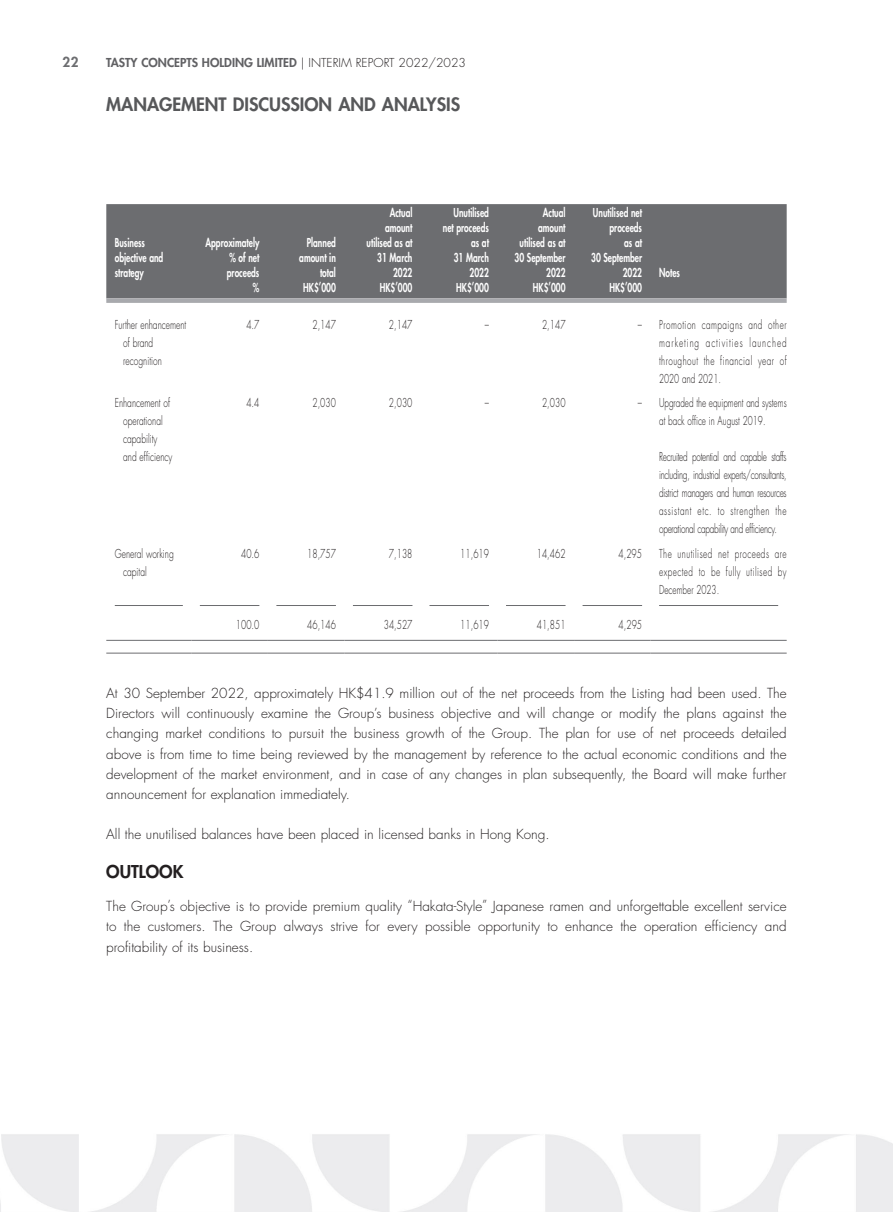
<style>
.page{position:relative;width:893px;height:1212px;background:#fff}
.page>*{position:absolute;margin:0;border:0;box-sizing:border-box;transform-origin:0 0}
.t1{font:800 18px "Futura Std";color:#57585a}
.t2{font:800 17.25px "Futura Std";color:#231f20}
.t3{font:300 13.5px/20.2px "Futura Std";color:#231f20;text-align:justify}
.t4{font:800 13.5px "Futura Std";color:#6c6d70}
.t5{font:300 12px/18px "Futura Std";color:#231f20;scale:.7 1}
.t6{font:800 12px/15px "Futura Std";color:#fff;text-align:right;scale:.7 1}
.t7{font:300 12px/18px "Futura Std";color:#231f20;text-align:justify;scale:.68 1}
.t8{font:800 12px "Futura Std";color:#616164}
.s1{font-weight:300;color:#231f20}
</style>
<div class="page">
<div style="left:106px;top:204px;width:681px;height:94px;background:#6c6d70"></div>
<svg style="left:106px;top:298px;width:681px;height:5px;background:#acacb0"></svg>
<hr style="left:115px;top:605px;width:68px;height:1px;background:#6c6d70">
<hr style="left:200px;top:605px;width:59px;height:1px;background:#6c6d70">
<hr style="left:276px;top:605px;width:60px;height:1px;background:#6c6d70">
<hr style="left:353px;top:605px;width:59px;height:1px;background:#6c6d70">
<hr style="left:429px;top:605px;width:60px;height:1px;background:#6c6d70">
<hr style="left:506px;top:605px;width:60px;height:1px;background:#6c6d70">
<hr style="left:583px;top:605px;width:59px;height:1px;background:#6c6d70">
<hr style="left:659px;top:605px;width:119px;height:1px;background:#6c6d70">
<hr style="left:106px;top:640px;width:85px;height:1px;background:#6c6d70">
<hr style="left:191px;top:640px;width:77px;height:1px;background:#6c6d70">
<hr style="left:268px;top:640px;width:76px;height:1px;background:#6c6d70">
<hr style="left:344px;top:640px;width:77px;height:1px;background:#6c6d70">
<hr style="left:421px;top:640px;width:76px;height:1px;background:#6c6d70">
<hr style="left:497px;top:640px;width:77px;height:1px;background:#6c6d70">
<hr style="left:574px;top:640px;width:77px;height:1px;background:#6c6d70">
<hr style="left:651px;top:640px;width:136px;height:1px;background:#6c6d70">
<hr style="left:106px;top:653px;width:85px;height:1px;background:#6c6d70">
<hr style="left:191px;top:653px;width:77px;height:1px;background:#6c6d70">
<hr style="left:268px;top:653px;width:76px;height:1px;background:#6c6d70">
<hr style="left:344px;top:653px;width:77px;height:1px;background:#6c6d70">
<hr style="left:421px;top:653px;width:76px;height:1px;background:#6c6d70">
<hr style="left:497px;top:653px;width:77px;height:1px;background:#6c6d70">
<hr style="left:574px;top:653px;width:77px;height:1px;background:#6c6d70">
<hr style="left:651px;top:653px;width:136px;height:1px;background:#6c6d70">
<p class="t4" style="left:62px;top:54px;width:18px">22</p>
<p class="t8" style="left:106px;top:55px;width:361px">TASTY CONCEPTS HOLDING LIMITED <span class="s1">| INTERIM REPORT 2022/2023</span></p>
<h1 class="t1" style="left:106px;top:93px;width:355px">MANAGEMENT DISCUSSION AND ANALYSIS</h1>
<p class="t6" style="left:367px;top:205px;width:67px">Actual amount utilised as at<br>31 March<br>2022</p>
<p class="t6" style="left:443px;top:205px;width:67px">Unutilised net proceeds as at<br>31 March<br>2022</p>
<p class="t6" style="left:515px;top:205px;width:74px">Actual amount utilised as at<br>30 September<br>2022</p>
<p class="t6" style="left:591px;top:205px;width:74px">Unutilised net proceeds<br>as at<br>30 September<br>2022</p>
<p class="t6" style="left:115px;top:235px;width:71px;text-align:left">Business objective and strategy</p>
<p class="t6" style="left:227px;top:235px;width:48px;text-align:justify;text-indent:-21px">Approximately % of net proceeds</p>
<p class="t6" style="left:299px;top:235px;width:54px">Planned amount in total</p>
<p class="t6" style="left:253px;top:280px;width:11px">%</p>
<p class="t6" style="left:303px;top:280px;width:48px">HK$’000</p>
<p class="t6" style="left:380px;top:280px;width:48px">HK$’000</p>
<p class="t6" style="left:456px;top:280px;width:48px">HK$’000</p>
<p class="t6" style="left:533px;top:280px;width:48px">HK$’000</p>
<p class="t6" style="left:609px;top:280px;width:48px">HK$’000</p>
<p class="t6" style="left:659px;top:265px;width:31px">Notes</p>
<p class="t5" style="left:123px;top:316px;width:92px;text-indent:-8px">Further enhancement of brand recognition</p>
<p class="t5" style="left:246px;top:316px;width:20px">4.7</p>
<p class="t5" style="left:312px;top:316px;width:35px">2,147</p>
<p class="t5" style="left:389px;top:316px;width:35px">2,147</p>
<p class="t5" style="left:485px;top:316px;width:7px">–</p>
<p class="t5" style="left:542px;top:316px;width:35px">2,147</p>
<p class="t5" style="left:659px;top:316px;width:184px;text-align:justify;text-indent:-21px">– Promotion campaigns and other marketing activities launched throughout the financial year of 2020 and 2021.</p>
<p class="t5" style="left:123px;top:394px;width:72px;text-indent:-8px">Enhancement of operational capability and efficiency</p>
<p class="t5" style="left:246px;top:394px;width:20px">4.4</p>
<p class="t5" style="left:312px;top:394px;width:35px">2,030</p>
<p class="t5" style="left:389px;top:394px;width:35px">2,030</p>
<p class="t5" style="left:485px;top:394px;width:7px">–</p>
<p class="t5" style="left:542px;top:394px;width:35px">2,030</p>
<p class="t5" style="left:638px;top:394px;width:214px;text-align:center">– Upgraded the equipment and systems at back office in August 2019.</p>
<p class="t7" style="left:659px;top:448px;width:189px">Recruited potential and capable staffs including, industrial experts/consultants, district managers and human resources assistant etc. to strengthen the operational capability and efficiency.</p>
<p class="t5" style="left:123px;top:544px;width:74px;text-indent:-8px">General working capital</p>
<p class="t5" style="left:241px;top:544px;width:28px">40.6</p>
<p class="t5" style="left:307px;top:544px;width:42px">18,757</p>
<p class="t5" style="left:389px;top:544px;width:35px">7,138</p>
<p class="t5" style="left:460px;top:544px;width:42px">11,619</p>
<p class="t5" style="left:537px;top:544px;width:42px">14,462</p>
<p class="t5" style="left:619px;top:544px;width:35px">4,295</p>
<p class="t7" style="left:659px;top:544px;width:189px">The unutilised net proceeds are expected to be fully utilised by December 2023.</p>
<p class="t5" style="left:236px;top:615px;width:35px">100.0</p>
<p class="t5" style="left:307px;top:615px;width:42px">46,146</p>
<p class="t5" style="left:384px;top:615px;width:42px">34,527</p>
<p class="t5" style="left:460px;top:615px;width:42px">11,619</p>
<p class="t5" style="left:537px;top:615px;width:42px">41,851</p>
<p class="t5" style="left:619px;top:615px;width:35px">4,295</p>
<p class="t3" style="left:106px;top:683px;width:682px">At 30 September 2022, approximately HK$41.9 million out of the net proceeds from the Listing had been used. The Directors will continuously examine the Group’s business objective and will change or modify the plans against the changing market conditions to pursuit the business growth of the Group. The plan for use of net proceeds detailed above is from time to time being reviewed by the management by reference to the actual economic conditions and the development of the market environment, and in case of any changes in plan subsequently, the Board will make further announcement for explanation immediately.</p>
<p class="t3" style="left:106px;top:824px;width:445px">All the unutilised balances have been placed in licensed banks in Hong Kong.</p>
<p class="t2" style="left:106px;top:861px;width:79px">OUTLOOK</p>
<p class="t3" style="left:106px;top:896px;width:682px">The Group’s objective is to provide premium quality “Hakata-Style” Japanese ramen and unforgettable excellent service to the customers. The Group always strive for every possible opportunity to enhance the operation efficiency and profitability of its business.</p>
</div>
